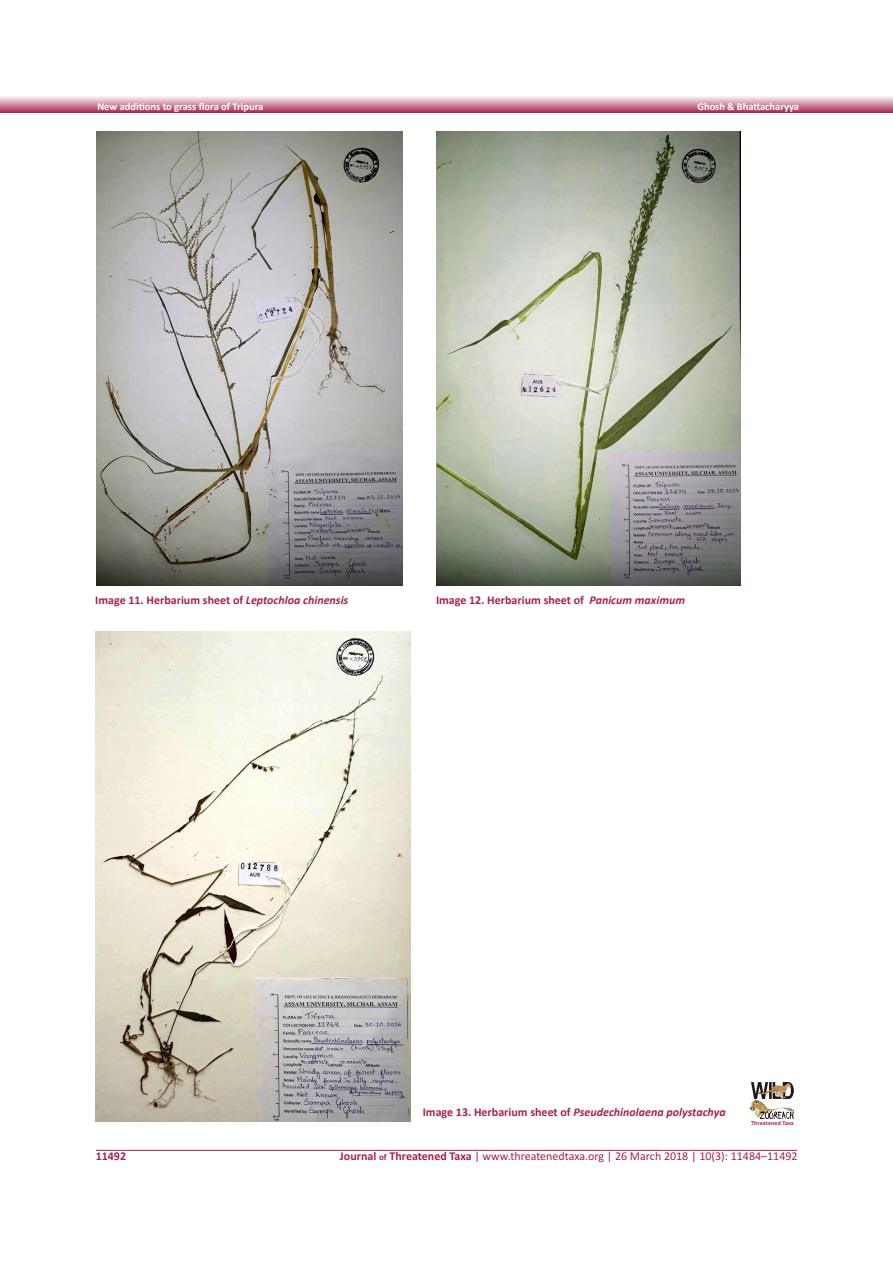
<style>
.page{position:relative;width:893px;height:1263px;background:#fff}
.page>*{position:absolute;margin:0;border:0;box-sizing:border-box;transform-origin:0 0}
.t1{font:700 12px "Calibri";color:#a5234c}
.t2{font:12px "Calibri 2";color:#a5234c}
.t3{font:12px "Calibri Bold Italic 2";color:#a5234c}
.t4{font:700 10.5px "Calibri";letter-spacing:-.005em;color:#fff}
.t5{font:700 6px "Calibri";color:#a5234c}
.s1{font-family:"Calibri Bold Italic 2";font-weight:400}
.s2{font-family:"Calibri";font-weight:700}
.s3{font-family:"Calibri Bold 2"}
.s4{font-family:"Calibri Bold 2";font-size:9px}
</style>
<div class="page">
<hr style="left:96px;top:1150px;width:701px;height:1px;background:#a5234c">
<svg style="left:0;top:96px;width:893px;height:17px;background:#d08da2"></svg>
<img style="left:751px;top:1083px;width:43px;height:15px">
<img style="left:751px;top:1100px;width:43px;height:19px">
<img style="left:97px;top:132px;width:306px;height:454px">
<img style="left:436px;top:132px;width:305px;height:454px">
<img style="left:96px;top:631px;width:314px;height:490px">
<p class="t4" style="left:97px;top:100px;width:168px">New additions to grass flora of Tripura</p>
<p class="t4" style="left:697px;top:100px;width:103px">Ghosh &amp; Bhattacharyya</p>
<p class="t1" style="left:95px;top:593px;width:255px">Image 11. Herbarium sheet of <span class="s1">Leptochloa chinensis</span></p>
<p class="t1" style="left:436px;top:593px;width:250px">Image 12. Herbarium sheet of <span class="s1">Panicum maximum</span></p>
<p class="t1" style="left:96px;top:1148px;width:32px">11492</p>
<p class="t3" style="left:423px;top:1105px;width:304px"><span class="s2">Image 13. Herbarium sheet of</span> Pseudechinolaena polystachya</p>
<p class="t5" style="left:751px;top:1119px;width:44px">Threatened Taxa</p>
<p class="t2" style="left:340px;top:1148px;width:459px"><span class="s3">Journal</span> <span class="s4">of</span> <span class="s3">Threatened Taxa</span> | www.threatenedtaxa.org | 26 March 2018 | 10(3): 11484–11492</p>
</div>
